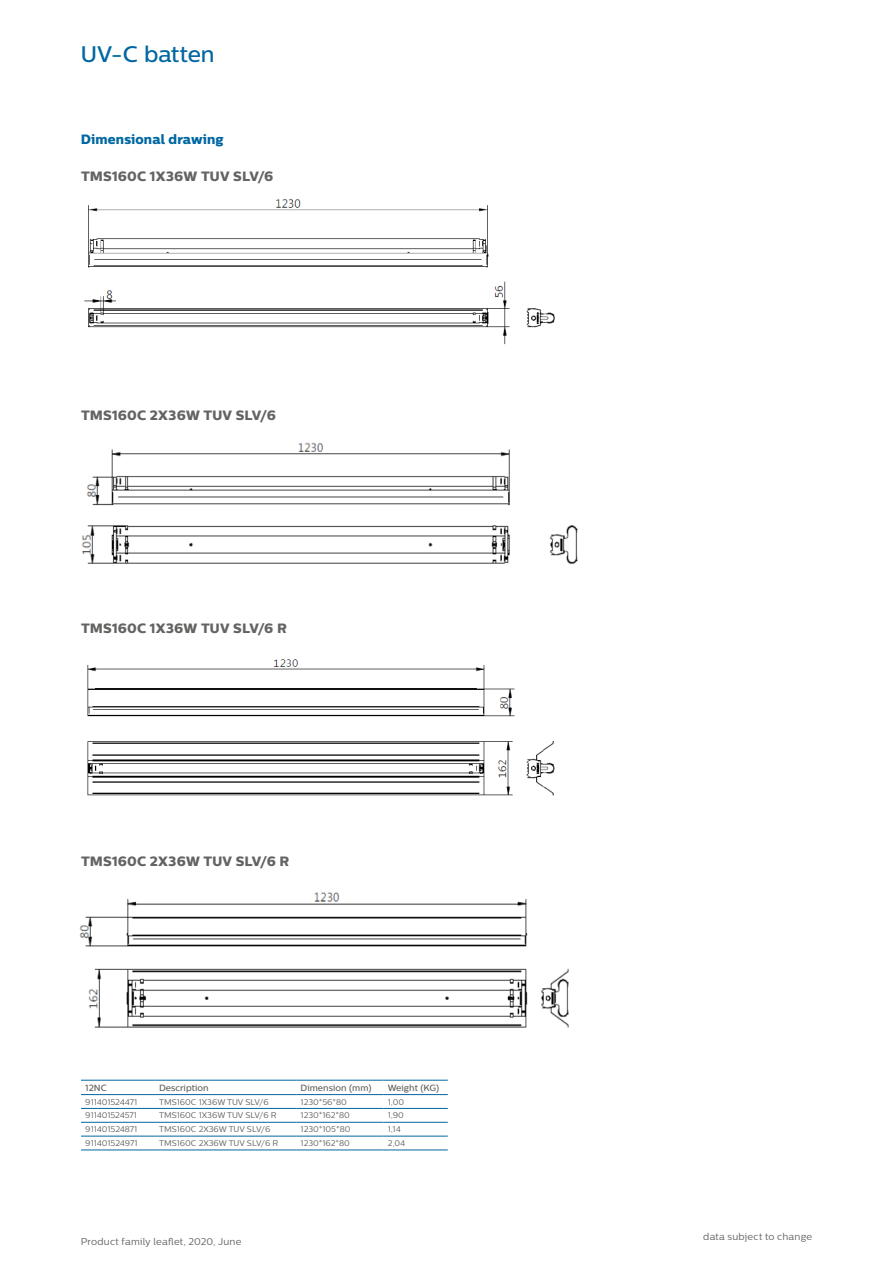
<style>
.page{position:relative;width:893px;height:1263px;background:#fff}
.page>*{position:absolute;margin:0;border:0;box-sizing:border-box;transform-origin:0 0}
.t1{font:500 22.5px "Centrale Sans";color:#0067a2}
.t2{font:13.5px "Centrale Sans X Bold";letter-spacing:.01em;color:#636362}
.t3{font:13.5px "Centrale Sans X Bold";letter-spacing:.01em;color:#0067a2}
.t4{font:9.75px "Centrale Sans";letter-spacing:.02em;color:#636362}
.t5{font:500 9px "Centrale Sans";color:#636362}
.t6{font:8.25px "Centrale Sans";color:#636362}
</style>
<div class="page">
<hr style="left:81px;top:1080px;width:74px;height:1px;background:#0067a2">
<hr style="left:155px;top:1080px;width:141px;height:1px;background:#0067a2">
<hr style="left:296px;top:1080px;width:87px;height:1px;background:#0067a2">
<hr style="left:383px;top:1080px;width:65px;height:1px;background:#0067a2">
<hr style="left:81px;top:1094px;width:74px;height:1px;background:#0067a2">
<hr style="left:155px;top:1094px;width:141px;height:1px;background:#0067a2">
<hr style="left:296px;top:1094px;width:87px;height:1px;background:#0067a2">
<hr style="left:383px;top:1094px;width:65px;height:1px;background:#0067a2">
<hr style="left:81px;top:1108px;width:74px;height:1px;background:#0067a2">
<hr style="left:155px;top:1108px;width:141px;height:1px;background:#0067a2">
<hr style="left:296px;top:1108px;width:87px;height:1px;background:#0067a2">
<hr style="left:383px;top:1108px;width:65px;height:1px;background:#0067a2">
<hr style="left:81px;top:1122px;width:74px;height:1px;background:#0067a2">
<hr style="left:155px;top:1122px;width:141px;height:1px;background:#0067a2">
<hr style="left:296px;top:1122px;width:87px;height:1px;background:#0067a2">
<hr style="left:383px;top:1122px;width:65px;height:1px;background:#0067a2">
<hr style="left:81px;top:1136px;width:74px;height:1px;background:#0067a2">
<hr style="left:155px;top:1136px;width:141px;height:1px;background:#0067a2">
<hr style="left:296px;top:1136px;width:87px;height:1px;background:#0067a2">
<hr style="left:383px;top:1136px;width:65px;height:1px;background:#0067a2">
<hr style="left:81px;top:1150px;width:74px;height:1px;background:#0067a2">
<hr style="left:155px;top:1150px;width:141px;height:1px;background:#0067a2">
<hr style="left:296px;top:1150px;width:87px;height:1px;background:#0067a2">
<hr style="left:383px;top:1150px;width:65px;height:1px;background:#0067a2">
<img style="left:84px;top:199px;width:471px;height:146px">
<img style="left:87px;top:659px;width:428px;height:58px">
<img style="left:87px;top:741px;width:468px;height:55px">
<img style="left:86px;top:442px;width:424px;height:64px">
<img style="left:81px;top:525px;width:497px;height:40px">
<img style="left:79px;top:892px;width:449px;height:55px">
<img style="left:88px;top:968px;width:481px;height:60px">
<h1 class="t1" style="left:81px;top:40px;width:135px">UV-C batten</h1>
<h2 class="t3" style="left:81px;top:131px;width:144px">Dimensional drawing</h2>
<h2 class="t2" style="left:81px;top:168px;width:194px">TMS160C 1X36W TUV SLV/6</h2>
<h2 class="t2" style="left:81px;top:407px;width:196px">TMS160C 2X36W TUV SLV/6</h2>
<h2 class="t2" style="left:81px;top:619px;width:207px">TMS160C 1X36W TUV SLV/6 R</h2>
<h2 class="t2" style="left:81px;top:853px;width:210px">TMS160C 2X36W TUV SLV/6 R</h2>
<p class="t5" style="left:85px;top:1082px;width:23px">12NC</p>
<p class="t5" style="left:159px;top:1082px;width:51px">Description</p>
<p class="t5" style="left:301px;top:1082px;width:72px">Dimension (mm)</p>
<p class="t5" style="left:388px;top:1082px;width:53px">Weight (KG)</p>
<p class="t6" style="left:85px;top:1097px;width:53px">911401524471</p>
<p class="t6" style="left:159px;top:1097px;width:111px">TMS160C 1X36W TUV SLV/6</p>
<p class="t6" style="left:301px;top:1097px;width:48px">1230*56*80</p>
<p class="t6" style="left:388px;top:1097px;width:18px">1,00</p>
<p class="t6" style="left:85px;top:1111px;width:53px">911401524571</p>
<p class="t6" style="left:159px;top:1111px;width:119px">TMS160C 1X36W TUV SLV/6 R</p>
<p class="t6" style="left:301px;top:1111px;width:51px">1230*162*80</p>
<p class="t6" style="left:388px;top:1111px;width:18px">1,90</p>
<p class="t6" style="left:85px;top:1124px;width:54px">911401524871</p>
<p class="t6" style="left:159px;top:1124px;width:113px">TMS160C 2X36W TUV SLV/6</p>
<p class="t6" style="left:301px;top:1124px;width:51px">1230*105*80</p>
<p class="t6" style="left:388px;top:1124px;width:14px">1,14</p>
<p class="t6" style="left:85px;top:1138px;width:54px">911401524971</p>
<p class="t6" style="left:159px;top:1138px;width:121px">TMS160C 2X36W TUV SLV/6 R</p>
<p class="t6" style="left:301px;top:1138px;width:51px">1230*162*80</p>
<p class="t6" style="left:388px;top:1138px;width:19px">2,04</p>
<p class="t4" style="left:81px;top:1236px;width:162px">Product family leaflet, 2020, June</p>
<p class="t4" style="left:703px;top:1231px;width:110px">data subject to change</p>
</div>
